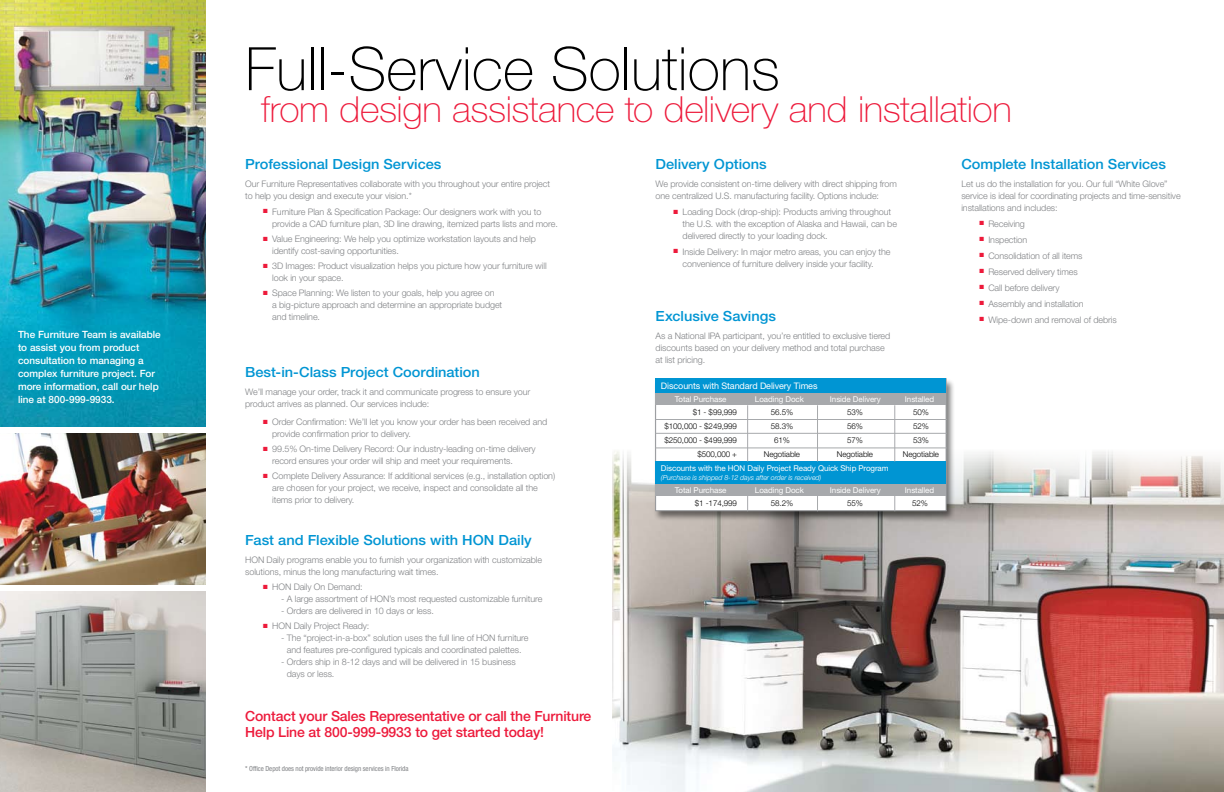
<style>
.page{position:relative;width:1224px;height:792px;background:#fff}
.page>*{position:absolute;margin:0;border:0;box-sizing:border-box;transform-origin:0 0}
.t1{font:100 60px "Helvetica Neue";color:#000}
.t2{font:100 36px "Helvetica Neue";letter-spacing:-.01em;color:#ed1a3b;scale:1.04 1}
.t3{font:500 14px "Helvetica Neue";color:#0095d3;scale:1.04 1}
.t4{font:500 14px/16.8px "Helvetica Neue";letter-spacing:-.01em;color:#ed1a3b}
.t5{font:500 10px/13px "Helvetica Neue";color:#fff}
.t6{font:300 9px/12px "Helvetica Neue";letter-spacing:-.01em;color:#808285}
.t7{font:9px "Helvetica Neue";letter-spacing:-.01em;color:#fff}
.t8{font:8px "Helvetica Neue";letter-spacing:-.01em;color:#fff}
.t9{font:300 8px "Helvetica Neue";letter-spacing:-.01em;color:#000}
.t10{font:condensed 7px "Helvetica Neue";letter-spacing:-.01em;color:#808285}
.t11{font:italic 300 7px "Helvetica Neue";letter-spacing:-.01em;color:#fff}
.s1{color:#ed1a3b}
</style>
<div class="page">
<img style="left:612px;top:451px;width:612px;height:341px">
<img style="left:0;top:433px;width:206px;height:152px">
<img style="left:0;top:0;width:206px;height:427px">
<img style="left:0;top:591px;width:206px;height:201px">
<div style="left:653px;top:378px;width:302px;height:144px;background:#000;opacity:.5"></div>
<div style="left:655px;top:378px;width:291px;height:133px;background:#fff;border:1px solid #939598"></div>
<div style="left:655px;top:461px;width:291px;height:23px;background:#0095d3"></div>
<div style="left:655px;top:392px;width:291px;height:13px;background:#a7a9ac"></div>
<div style="left:655px;top:484px;width:291px;height:12px;background:#a7a9ac"></div>
<div style="left:655px;top:378px;width:291px;height:14px;background:#0095d3"></div>
<hr style="left:655px;top:419px;width:292px;height:1px;background:#a7a9ac">
<hr style="left:655px;top:433px;width:292px;height:1px;background:#a7a9ac">
<hr style="left:655px;top:448px;width:292px;height:1px;background:#a7a9ac">
<hr style="left:747px;top:405px;width:1px;height:57px;background:#a7a9ac">
<hr style="left:817px;top:405px;width:1px;height:57px;background:#a7a9ac">
<hr style="left:895px;top:405px;width:1px;height:57px;background:#a7a9ac">
<svg style="left:747px;top:496px;width:1px;height:15px"></svg>
<svg style="left:817px;top:496px;width:1px;height:15px"></svg>
<svg style="left:895px;top:496px;width:1px;height:15px"></svg>
<p class="t5" style="left:18px;top:328px;width:144px">The Furniture Team is available to assist you from product consultation to managing a complex furniture project. For more information, call our help line at 800-999-9933.</p>
<h1 class="t1" style="left:245px;top:35px;width:536px">Full-Service Solutions</h1>
<h2 class="t2" style="left:261px;top:89px;width:724px">from design assistance to delivery and installation</h2>
<h3 class="t3" style="left:245px;top:156px;width:190px">Professional Design Services</h3>
<p class="t6" style="left:245px;top:178px;width:306px">Our Furniture Representatives collaborate with you throughout your entire project to help you design and execute your vision.*</p>
<p class="t6" style="left:272px;top:206px;width:287px;text-indent:-9px"><sup>■</sup> Furniture Plan &amp; Specification Package: Our designers work with you to provide a CAD furniture plan, 3D line drawing, itemized parts lists and more.</p>
<p class="t6" style="left:272px;top:233px;width:265px;text-indent:-9px"><span class="s1">■</span> Value Engineering: We help you optimize workstation layouts and help identify cost-saving opportunities.</p>
<p class="t6" style="left:272px;top:260px;width:276px;text-indent:-9px"><span class="s1">■</span> 3D Images: Product visualization helps you picture how your furniture will look in your space.</p>
<p class="t6" style="left:272px;top:287px;width:232px;text-indent:-9px"><span class="s1">■</span> Space Planning: We listen to your goals, help you agree on<br>a big-picture approach and determine an appropriate budget and timeline.</p>
<h3 class="t3" style="left:656px;top:156px;width:108px">Delivery Options</h3>
<p class="t6" style="left:656px;top:178px;width:243px">We provide consistent on-time delivery with direct shipping from one centralized U.S. manufacturing facility. Options include:</p>
<p class="t6" style="left:683px;top:206px;width:216px;text-indent:-9px"><span class="s1">■</span> Loading Dock (drop-ship): Products arriving throughout the U.S. with the exception of Alaska and Hawaii, can be delivered directly to your loading dock.</p>
<p class="t6" style="left:683px;top:246px;width:209px;text-indent:-9px"><sup>■</sup> Inside Delivery: In major metro areas, you can enjoy the convenience of furniture delivery inside your facility.</p>
<h3 class="t3" style="left:961px;top:156px;width:198px">Complete Installation Services</h3>
<p class="t6" style="left:961px;top:178px;width:221px">Let us do the installation for you. Our full “White Glove” service is ideal for coordinating projects and time-sensitive installations and includes:</p>
<p class="t6" style="left:979px;top:218px;width:47px"><sup>■</sup> Receiving</p>
<p class="t6" style="left:979px;top:234px;width:50px"><sup>■</sup> Inspection</p>
<p class="t6" style="left:979px;top:250px;width:105px"><sup>■</sup> Consolidation of all items</p>
<p class="t6" style="left:979px;top:266px;width:100px"><sup>■</sup> Reserved delivery times</p>
<p class="t6" style="left:979px;top:282px;width:82px"><sup>■</sup> Call before delivery</p>
<p class="t6" style="left:979px;top:298px;width:106px"><sup>■</sup> Assembly and installation</p>
<p class="t6" style="left:979px;top:314px;width:139px"><sup>■</sup> Wipe-down and removal of debris</p>
<h3 class="t3" style="left:656px;top:307px;width:117px">Exclusive Savings</h3>
<p class="t6" style="left:656px;top:329px;width:236px">As a National IPA participant, you’re entitled to exclusive tiered discounts based on your delivery method and total purchase at list pricing.</p>
<h3 class="t3" style="left:245px;top:364px;width:227px">Best-in-Class Project Coordination</h3>
<p class="t6" style="left:245px;top:386px;width:287px">We’ll manage your order, track it and communicate progress to ensure your product arrives as planned. Our services include:</p>
<p class="t6" style="left:272px;top:416px;width:277px;text-indent:-9px"><span class="s1">■</span> Order Confirmation: We’ll let you know your order has been received and provide confirmation prior to delivery.</p>
<p class="t6" style="left:272px;top:443px;width:265px;text-indent:-9px"><span class="s1">■</span> 99.5% On-time Delivery Record: Our industry-leading on-time delivery record ensures your order will ship and meet your requirements.</p>
<p class="t6" style="left:272px;top:470px;width:285px;text-indent:-9px"><span class="s1">■</span> Complete Delivery Assurance: If additional services (e.g., installation option) are chosen for your project, we receive, inspect and consolidate all the items prior to delivery.</p>
<h3 class="t3" style="left:245px;top:532px;width:277px">Fast and Flexible Solutions with HON Daily</h3>
<p class="t6" style="left:245px;top:554px;width:298px">HON Daily programs enable you to furnish your organization with customizable solutions, minus the long manufacturing wait times.</p>
<p class="t6" style="left:263px;top:581px;width:101px"><span class="s1">■</span> HON Daily On Demand:</p>
<p class="t6" style="left:281px;top:593px;width:263px">- A large assortment of HON’s most requested customizable furniture</p>
<p class="t6" style="left:281px;top:605px;width:154px">- Orders are delivered in 10 days or less.</p>
<p class="t6" style="left:263px;top:620px;width:108px"><span class="s1">■</span> HON Daily Project Ready:</p>
<p class="t6" style="left:281px;top:632px;width:249px;text-align:center">- The “project-in-a-box” solution uses the full line of HON furniture and features pre-configured typicals and coordinated palettes.</p>
<p class="t6" style="left:287px;top:656px;width:230px;text-indent:-6px">- Orders ship in 8-12 days and will be delivered in 15 business days or less.</p>
<h3 class="t4" style="left:245px;top:707px;width:348px">Contact your Sales Representative or call the Furniture<br>Help Line at 800-999-9933 to get started today!</h3>
<p class="t10" style="left:245px;top:765px;width:165px">* Office Depot does not provide interior design services in Florida</p>
<p class="t7" style="left:661px;top:380px;width:158px">Discounts with Standard Delivery Times</p>
<p class="t8" style="left:675px;top:394px;width:53px">Total Purchase</p>
<p class="t8" style="left:755px;top:394px;width:50px">Loading Dock</p>
<p class="t8" style="left:830px;top:394px;width:52px">Inside Delivery</p>
<p class="t8" style="left:905px;top:394px;width:31px">Installed</p>
<p class="t9" style="left:693px;top:407px;width:46px">$1 - $99,999</p>
<p class="t9" style="left:771px;top:407px;width:24px">56.5%</p>
<p class="t9" style="left:847px;top:407px;width:17px">53%</p>
<p class="t9" style="left:913px;top:407px;width:17px">50%</p>
<p class="t9" style="left:664px;top:421px;width:74px">$100,000 - $249,999</p>
<p class="t9" style="left:771px;top:421px;width:24px">58.3%</p>
<p class="t9" style="left:847px;top:421px;width:17px">56%</p>
<p class="t9" style="left:913px;top:421px;width:17px">52%</p>
<p class="t9" style="left:664px;top:435px;width:74px">$250,000 - $499,999</p>
<p class="t9" style="left:774px;top:435px;width:17px">61%</p>
<p class="t9" style="left:847px;top:435px;width:17px">57%</p>
<p class="t9" style="left:913px;top:435px;width:17px">53%</p>
<p class="t9" style="left:697px;top:449px;width:41px">$500,000 +</p>
<p class="t9" style="left:764px;top:449px;width:38px">Negotiable</p>
<p class="t9" style="left:837px;top:449px;width:38px">Negotiable</p>
<p class="t9" style="left:903px;top:449px;width:38px">Negotiable</p>
<p class="t8" style="left:661px;top:463px;width:229px">Discounts with the HON Daily Project Ready Quick Ship Program</p>
<p class="t11" style="left:661px;top:473px;width:162px">(Purchase is shipped 8-12 days after order is received)</p>
<p class="t8" style="left:675px;top:485px;width:53px">Total Purchase</p>
<p class="t8" style="left:755px;top:485px;width:50px">Loading Dock</p>
<p class="t8" style="left:830px;top:485px;width:52px">Inside Delivery</p>
<p class="t8" style="left:905px;top:485px;width:31px">Installed</p>
<p class="t9" style="left:695px;top:498px;width:44px">$1 -174,999</p>
<p class="t9" style="left:771px;top:498px;width:24px">58.2%</p>
<p class="t9" style="left:847px;top:498px;width:17px">55%</p>
<p class="t9" style="left:912px;top:498px;width:17px">52%</p>
</div>
